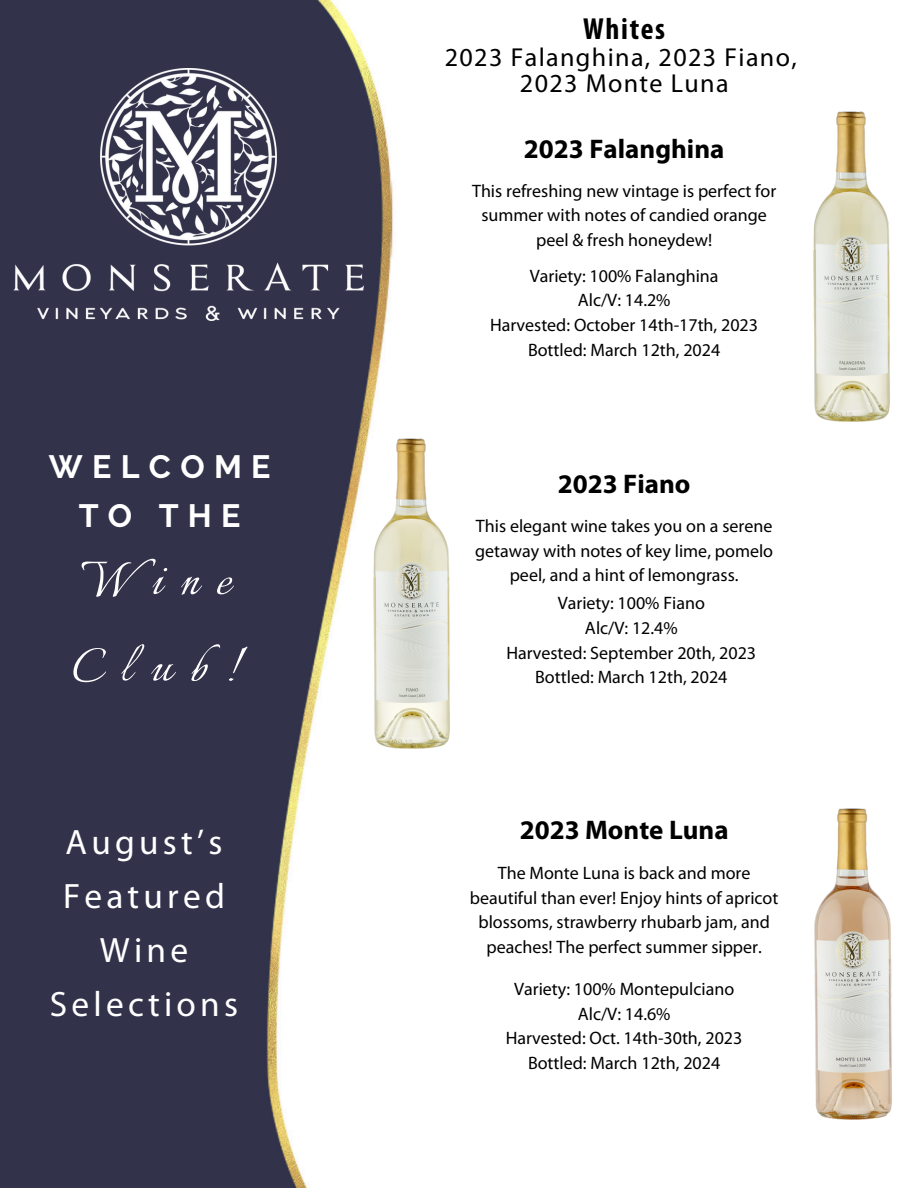
<style>
.page{position:relative;width:918px;height:1188px;background:#fff}
.page>*{position:absolute;margin:0;border:0;box-sizing:border-box;transform-origin:0 0}
.t1{font:59.25px/86.7px "Italianno";letter-spacing:.29em;color:#fff}
.t2{font:35.4px/54px "Myriad Pro";letter-spacing:.12em;color:#fff;text-align:center}
.t3{font:700 32.25px/49.5px "Raleway";letter-spacing:.29em;color:#fff;text-align:center}
.t4{font:700 condensed 30.6px "Myriad Pro";letter-spacing:.055em;color:#000}
.t5{font:700 27px "Myriad Pro";color:#000}
.t6{font:26.1px/25.8px "Myriad Pro";letter-spacing:.055em;color:#000;text-align:center}
.t7{font:18px/24.8px "Myriad Pro";color:#000;text-align:center}
</style>
<div class="page">
<img style="left:0;top:0;width:393px;height:1188px">
<img style="left:14px;top:69px;width:350px;height:252px">
<img style="left:813px;top:111px;width:77px;height:311px">
<img style="left:814px;top:808px;width:78px;height:312px">
<img style="left:364px;top:436px;width:86px;height:316px">
<h3 class="t3" style="left:49px;top:442px;width:223px">WELCOME<br>TO THE</h3>
<h1 class="t1" style="left:71px;top:540px;width:171px">Wine<br>Club!</h1>
<h2 class="t2" style="left:50px;top:818px;width:190px">August’s<br>Featured<br>Wine<br>Selections</h2>
<p class="t4" style="left:583px;top:16px;width:83px">Whites</p>
<p class="t6" style="left:445px;top:47px;width:353px">2023 Falanghina, 2023 Fiano,<br>2023 Monte Luna</p>
<p class="t5" style="left:524px;top:137px;width:202px">2023 Falanghina</p>
<h3 class="t7" style="left:472px;top:180px;width:306px">This refreshing new vintage is perfect for summer with notes of candied orange peel &amp; fresh honeydew!</h3>
<p class="t7" style="left:530px;top:265px;width:190px">Variety: 100% Falanghina</p>
<p class="t7" style="left:578px;top:289px;width:94px">Alc/V: 14.2%</p>
<h3 class="t7" style="left:490px;top:314px;width:269px">Harvested: October 14th-17th, 2023</h3>
<p class="t7" style="left:528px;top:339px;width:194px">Bottled: March 12th, 2024</p>
<p class="t5" style="left:558px;top:472px;width:134px">2023 Fiano</p>
<h3 class="t7" style="left:475px;top:515px;width:299px">This elegant wine takes you on a serene getaway with notes of key lime, pomelo peel, and a hint of lemongrass.</h3>
<p class="t7" style="left:558px;top:592px;width:149px">Variety: 100% Fiano</p>
<p class="t7" style="left:585px;top:617px;width:94px">Alc/V: 12.4%</p>
<p class="t7" style="left:506px;top:642px;width:251px">Harvested: September 20th, 2023</p>
<p class="t7" style="left:535px;top:666px;width:194px">Bottled: March 12th, 2024</p>
<p class="t5" style="left:520px;top:819px;width:210px">2023 Monte Luna</p>
<p class="t7" style="left:470px;top:862px;width:310px">The Monte Luna is back and more beautiful than ever! Enjoy hints of apricot blossoms, strawberry rhubarb jam, and peaches! The perfect summer sipper.</p>
<p class="t7" style="left:514px;top:978px;width:222px">Variety: 100% Montepulciano</p>
<p class="t7" style="left:578px;top:1003px;width:94px">Alc/V: 14.6%</p>
<p class="t7" style="left:506px;top:1027px;width:238px">Harvested: Oct. 14th-30th, 2023</p>
<p class="t7" style="left:528px;top:1052px;width:194px">Bottled: March 12th, 2024</p>
</div>
